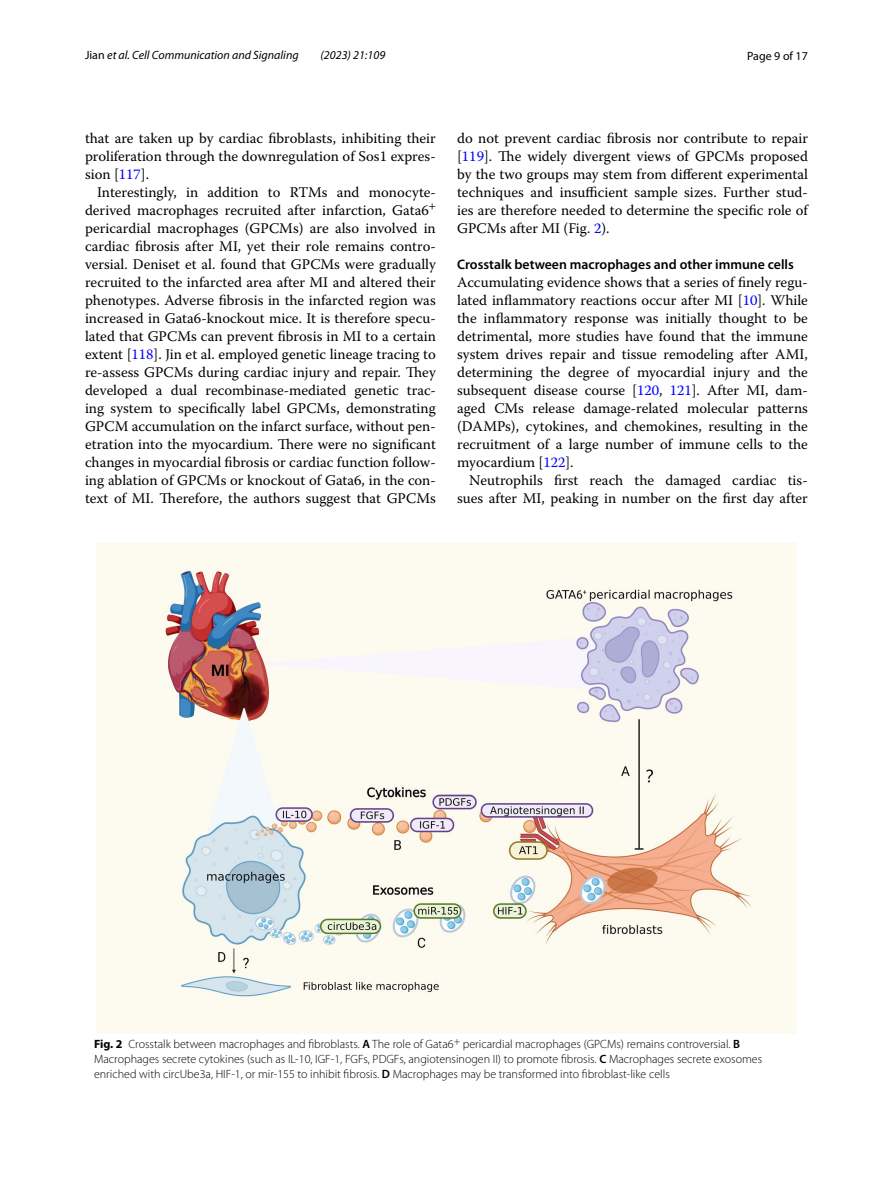
<style>
.page{position:relative;width:893px;height:1187px;background:#fff}
.page>*{position:absolute;margin:0;border:0;box-sizing:border-box;transform-origin:0 0}
.t1{font:14.7px/18px "Warnock Pro";color:#000;text-align:justify}
.t2{font:600 13.8px "Myriad Pro";color:#000}
.t3{font:300 12px/15px "Myriad Pro";color:#000}
.t4{font:italic 12px "Myriad Pro";color:#000}
.t5{font:12px "Myriad Pro";color:#000}
.s1{font-style:normal}
.s2{color:#00f}
.s3{font-weight:700}
.s4{font-weight:600}
</style>
<div class="page">
<img style="left:97px;top:543px;width:700px;height:490px">
<p class="t4" style="left:85px;top:48px;width:215px"><span class="s1">Jian</span> et al. Cell Communication and Signaling</p>
<p class="t4" style="left:321px;top:48px;width:66px">(2023) 21:109</p>
<p class="t5" style="left:747px;top:48px;width:62px">Page 9 of 17</p>
<p class="t1" style="left:85px;top:128px;width:352px">that are taken up by cardiac fibroblasts, inhibiting their proliferation through the downregulation of Sos1 expres&shy;sion [<span class="s2">117</span>].</p>
<p class="t1" style="left:85px;top:182px;width:352px;text-indent:12px">Interestingly, in addition to RTMs and monocyte&shy;derived macrophages recruited after infarction, Gata6<sup>+ </sup>pericardial macrophages (GPCMs) are also involved in cardiac fibrosis after MI, yet their role remains contro&shy;versial. Deniset et al. found that GPCMs were gradually recruited to the infarcted area after MI and altered their phenotypes. Adverse fibrosis in the infarcted region was increased in Gata6-knockout mice. It is therefore specu&shy;lated that GPCMs can prevent fibrosis in MI to a certain extent [<span class="s2">118</span>]. Jin et al. employed genetic lineage tracing to re-assess GPCMs during cardiac injury and repair. They developed a dual recombinase-mediated genetic trac&shy;ing system to specifically label GPCMs, demonstrating GPCM accumulation on the infarct surface, without pen&shy;etration into the myocardium. There were no significant changes in myocardial fibrosis or cardiac function follow&shy;ing ablation of GPCMs or knockout of Gata6, in the con&shy;text of MI. Therefore, the authors suggest that GPCMs</p>
<p class="t1" style="left:457px;top:128px;width:352px">do not prevent cardiac fibrosis nor contribute to repair [<span class="s2">119</span>]. The widely divergent views of GPCMs proposed by the two groups may stem from different experimental techniques and insufficient sample sizes. Further stud&shy;ies are therefore needed to determine the specific role of GPCMs after MI (Fig. <span class="s2">2</span>).</p>
<p class="t2" style="left:457px;top:255px;width:338px">Crosstalk between macrophages and other immune cells</p>
<p class="t1" style="left:457px;top:272px;width:352px">Accumulating evidence shows that a series of finely regu&shy;lated inflammatory reactions occur after MI [<span class="s2">10</span>]. While the inflammatory response was initially thought to be detrimental, more studies have found that the immune system drives repair and tissue remodeling after AMI, determining the degree of myocardial injury and the subsequent disease course [<span class="s2">120</span>, <span class="s2">121</span>]. After MI, dam&shy;aged CMs release damage-related molecular patterns (DAMPs), cytokines, and chemokines, resulting in the recruitment of a large number of immune cells to the myocardium [<span class="s2">122</span>].</p>
<p class="t1" style="left:457px;top:470px;width:352px;text-align:right">Neutrophils first reach the damaged cardiac tis&shy;sues after MI, peaking in number on the first day after</p>
<p class="t3" style="left:94px;top:1037px;width:670px"><span class="s3">Fig. 2</span> Crosstalk between macrophages and fibroblasts. <span class="s4">A</span> The role of Gata6<sup>+</sup> pericardial macrophages (GPCMs) remains controversial. <span class="s4">B<br></span>Macrophages secrete cytokines (such as IL-10, IGF-1, FGFs, PDGFs, angiotensinogen II) to promote fibrosis. <span class="s4">C</span> Macrophages secrete exosomes enriched with circUbe3a, HIF-1, or mir-155 to inhibit fibrosis. <span class="s4">D</span> Macrophages may be transformed into fibroblast-like cells</p>
</div>
